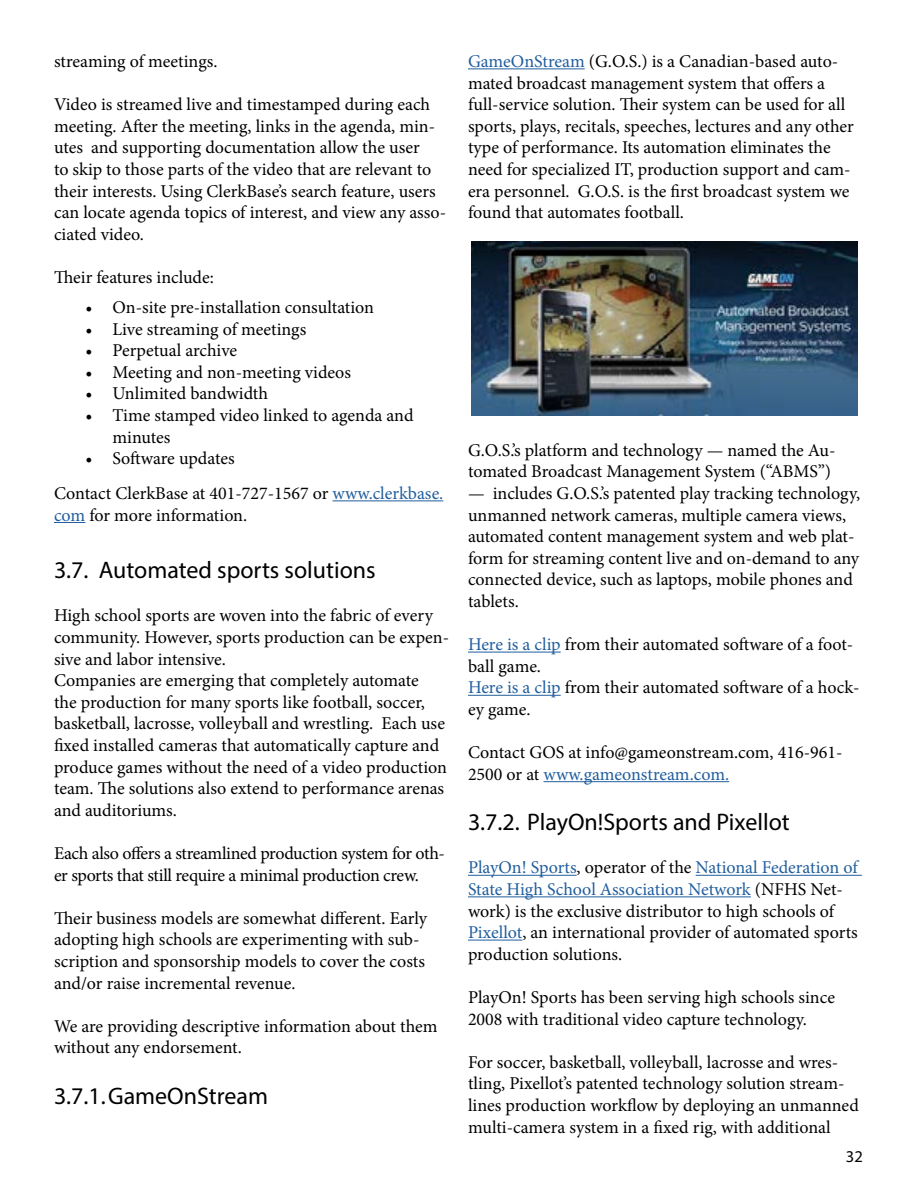
<style>
.page{position:relative;width:918px;height:1188px;background:#fff}
.page>*{position:absolute;margin:0;border:0;box-sizing:border-box;transform-origin:0 0}
.t1{font:24px "Myriad Pro";color:#000}
.t2{font:18px/21.6px "Minion Pro";letter-spacing:-.005em;color:#000}
.t3{font:16.5px "Myriad Pro";color:#000}
.s1{color:#215e9e}
</style>
<div class="page">
<hr style="left:333px;top:500px;width:110px;height:1px;background:#215e9e">
<hr style="left:54px;top:522px;width:31px;height:1px;background:#215e9e">
<hr style="left:468px;top:68px;width:117px;height:1px;background:#215e9e">
<hr style="left:468px;top:652px;width:93px;height:1px;background:#215e9e">
<hr style="left:468px;top:695px;width:93px;height:1px;background:#215e9e">
<hr style="left:544px;top:781px;width:185px;height:1px;background:#215e9e">
<hr style="left:468px;top:875px;width:109px;height:1px;background:#215e9e">
<hr style="left:696px;top:875px;width:166px;height:1px;background:#215e9e">
<hr style="left:468px;top:896px;width:283px;height:1px;background:#215e9e">
<hr style="left:468px;top:940px;width:54px;height:1px;background:#215e9e">
<img style="left:471px;top:241px;width:386px;height:174px">
<p class="t2" style="left:54px;top:51px;width:165px">streaming of meetings.</p>
<p class="t2" style="left:54px;top:94px;width:394px">Video is streamed live and timestamped during each meeting. After the meeting, links in the agenda, min&shy;utes and supporting documentation allow the user<br>to skip to those parts of the video that are relevant to their interests. Using ClerkBase’s search feature, users can locate agenda topics of interest, and view any asso&shy;ciated video.</p>
<p class="t2" style="left:54px;top:267px;width:161px">Their features include:</p>
<p class="t2" style="left:86px;top:297px;width:290px">• On-site pre-installation consultation</p>
<p class="t2" style="left:86px;top:318px;width:222px">• Live streaming of meetings</p>
<p class="t2" style="left:86px;top:340px;width:153px">• Perpetual archive</p>
<p class="t2" style="left:86px;top:361px;width:267px">• Meeting and non-meeting videos</p>
<p class="t2" style="left:86px;top:383px;width:184px">• Unlimited bandwidth</p>
<p class="t2" style="left:112px;top:405px;width:303px;text-indent:-27px">• Time stamped video linked to agenda and minutes</p>
<p class="t2" style="left:86px;top:448px;width:151px">• Software updates</p>
<p class="t2" style="left:54px;top:483px;width:391px">Contact ClerkBase at 401-727-1567 or <span class="s1">www.clerkbase. com</span> for more information.</p>
<h1 class="t1" style="left:54px;top:555px;width:323px">3.7. Automated sports solutions</h1>
<p class="t2" style="left:54px;top:605px;width:397px">High school sports are woven into the fabric of every community. However, sports production can be expen&shy;sive and labor intensive.<br>Companies are emerging that completely automate<br>the production for many sports like football, soccer, basketball, lacrosse, volleyball and wrestling. Each use fixed installed cameras that automatically capture and produce games without the need of a video production team. The solutions also extend to performance arenas and auditoriums.</p>
<p class="t2" style="left:54px;top:843px;width:393px">Each also offers a streamlined production system for oth&shy;er sports that still require a minimal production crew.</p>
<p class="t2" style="left:54px;top:907px;width:375px">Their business models are somewhat different. Early adopting high schools are experimenting with sub&shy;scription and sponsorship models to cover the costs and/or raise incremental revenue.</p>
<p class="t2" style="left:54px;top:1015px;width:385px">We are providing descriptive information about them without any endorsement.</p>
<h1 class="t1" style="left:54px;top:1081px;width:216px">3.7.1.GameOnStream</h1>
<p class="t2" style="left:468px;top:51px;width:387px"><span class="s1">GameOnStream</span> (G.O.S.) is a Canadian-based auto&shy;mated broadcast management system that offers a full-service solution. Their system can be used for all sports, plays, recitals, speeches, lectures and any other type of performance. Its automation eliminates the need for specialized IT, production support and cam&shy;era personnel. G.O.S. is the first broadcast system we found that automates football.</p>
<p class="t2" style="left:468px;top:439px;width:369px">G.O.S.’s platform and technology — named the Au&shy;tomated Broadcast Management System (“ABMS”)</p>
<p class="t2" style="left:468px;top:483px;width:394px">— includes G.O.S.’s patented play tracking technology, unmanned network cameras, multiple camera views, automated content management system and web plat&shy;form for streaming content live and on-demand to any connected device, such as laptops, mobile phones and tablets.</p>
<p class="t2" style="left:468px;top:634px;width:393px"><span class="s1">Here is a clip</span> from their automated software of a foot&shy;ball game.<br><span class="s1">Here is a clip</span> from their automated software of a hock&shy;ey game.</p>
<p class="t2" style="left:468px;top:742px;width:376px">Contact GOS at info@gameonstream.com, 416-961-<br>2500 or at <span class="s1">www.gameonstream.com.</span></p>
<h1 class="t1" style="left:468px;top:807px;width:323px">3.7.2. PlayOn!Sports and Pixellot</h1>
<p class="t2" style="left:468px;top:857px;width:391px"><span class="s1">PlayOn! Sports</span>, operator of the <span class="s1">National Federation of State High School Association Network</span> (NFHS Net&shy;work) is the exclusive distributor to high schools of <span class="s1">Pixellot</span>, an international provider of automated sports production solutions.</p>
<p class="t2" style="left:468px;top:987px;width:368px">PlayOn! Sports has been serving high schools since<br>2008 with traditional video capture technology.</p>
<p class="t2" style="left:468px;top:1051px;width:392px">For soccer, basketball, volleyball, lacrosse and wres&shy;tling, Pixellot’s patented technology solution stream&shy;lines production workflow by deploying an unmanned multi-camera system in a fixed rig, with additional</p>
<p class="t3" style="left:846px;top:1146px;width:18px">32</p>
</div>
